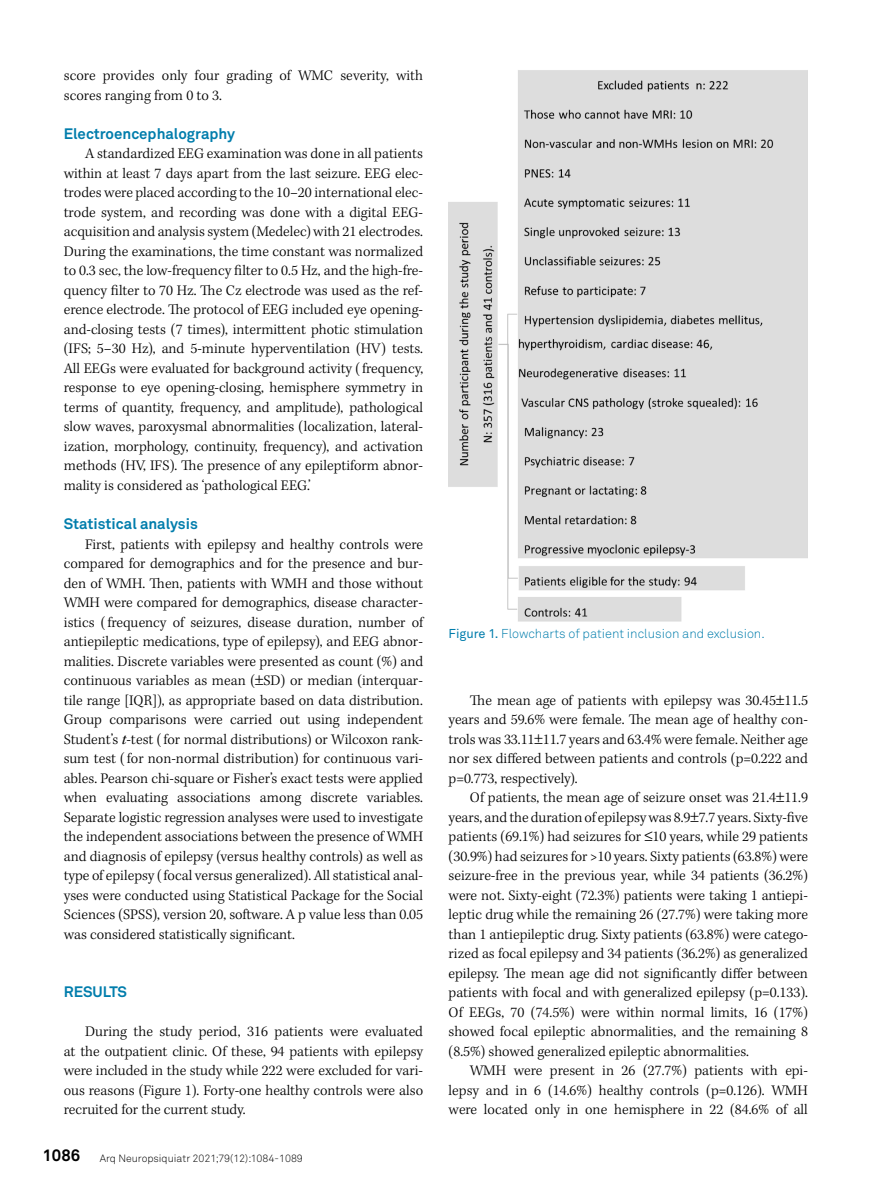
<style>
.page{position:relative;width:893px;height:1191px;background:#fff}
.page>*{position:absolute;margin:0;border:0;box-sizing:border-box;transform-origin:0 0}
.t1{font:300 15px/19.5px "Kepler Std";color:#000;text-align:justify}
.t2{font:700 15px "Akkurat Pro";color:#007dac}
.t3{font:12.75px "Akkurat Light Pro";color:#007dac}
.t4{font:10.5px "Akkurat Light Pro";color:#000}
.s1{font-weight:400;font-style:italic}
.s2{font-family:"Akkurat Pro";font-weight:700;font-size:16.5px}
.s3{font-family:"Akkurat Pro"}
</style>
<div class="page">
<img style="left:449px;top:70px;width:359px;height:552px">
<p class="t1" style="left:64px;top:67px;width:361px">score provides only four grading of WMC severity, with scores ranging from 0 to 3.</p>
<p class="t2" style="left:64px;top:124px;width:173px">Electroencephalography</p>
<p class="t1" style="left:64px;top:145px;width:361px;text-indent:21px">A standardized EEG examination was done in all patients within at least 7 days apart from the last seizure. EEG elec&shy;trodes were placed according to the 10–20 international elec&shy;trode system, and recording was done with a digital EEG&shy;acquisition and analysis system (Medelec) with 21 electrodes.<br>During the examinations, the time constant was normalized to 0.3 sec, the low-frequency filter to 0.5 Hz, and the high-fre&shy;quency filter to 70 Hz. The Cz electrode was used as the ref&shy;erence electrode. The protocol of EEG included eye opening&shy;and-closing tests (7 times), intermittent photic stimulation (IFS; 5–30 Hz), and 5-minute hyperventilation (HV) tests.<br>All EEGs were evaluated for background activity ( frequency, response to eye opening-closing, hemisphere symmetry in terms of quantity, frequency, and amplitude), pathological slow waves, paroxysmal abnormalities (localization, lateral&shy;ization, morphology, continuity, frequency), and activation methods (HV, IFS). The presence of any epileptiform abnor&shy;mality is considered as ‘pathological EEG.’</p>
<p class="t2" style="left:64px;top:514px;width:136px">Statistical analysis</p>
<p class="t1" style="left:64px;top:535px;width:361px;text-indent:21px">First, patients with epilepsy and healthy controls were compared for demographics and for the presence and bur&shy;den of WMH. Then, patients with WMH and those without WMH were compared for demographics, disease character&shy;istics ( frequency of seizures, disease duration, number of antiepileptic medications, type of epilepsy), and EEG abnor&shy;malities. Discrete variables were presented as count (%) and continuous variables as mean ( SD) or median (interquar&shy;tile range [IQR]), as appropriate based on data distribution.<br>Group comparisons were carried out using independent Student’s <span class="s1">t</span>-test ( for normal distributions) or Wilcoxon rank&shy;sum test ( for non-normal distribution) for continuous vari&shy;ables. Pearson chi-square or Fisher’s exact tests were applied when evaluating associations among discrete variables.<br>Separate logistic regression analyses were used to investigate the independent associations between the presence of WMH and diagnosis of epilepsy (versus healthy controls) as well as type of epilepsy ( focal versus generalized). All statistical anal&shy;yses were conducted using Statistical Package for the Social Sciences (SPSS), version 20, software. A p value less than 0.05 was considered statistically significant.</p>
<p class="t2" style="left:64px;top:982px;width:65px">RESULTS</p>
<p class="t1" style="left:64px;top:1022px;width:361px;text-indent:21px">During the study period, 316 patients were evaluated at the outpatient clinic. Of these, 94 patients with epilepsy were included in the study while 222 were excluded for vari&shy;ous reasons (Figure 1). Forty-one healthy controls were also recruited for the current study.</p>
<p class="t4" style="left:43px;top:1151px;width:262px"><span class="s2">1086</span> Arq Neuropsiquiatr 2021;79(12):1084-1089</p>
<p class="t3" style="left:449px;top:626px;width:318px"><span class="s3">Figure 1.</span> Flowcharts of patient inclusion and exclusion.</p>
<p class="t1" style="left:449px;top:691px;width:361px;text-indent:21px">The mean age of patients with epilepsy was 30.45 11.5 years and 59.6% were female. The mean age of healthy con&shy;trols was 33.11 11.7 years and 63.4% were female. Neither age nor sex differed between patients and controls (p=0.222 and p=0.773, respectively).</p>
<p class="t1" style="left:449px;top:788px;width:361px;text-indent:21px">Of patients, the mean age of seizure onset was 21.4 11.9 years, and the duration of epilepsy was 8.9 7.7 years. Sixty-five patients (69.1%) had seizures for ≤10 years, while 29 patients (30.9%) had seizures for &gt;10 years. Sixty patients (63.8%) were seizure-free in the previous year, while 34 patients (36.2%) were not. Sixty-eight (72.3%) patients were taking 1 antiepi&shy;leptic drug while the remaining 26 (27.7%) were taking more than 1 antiepileptic drug. Sixty patients (63.8%) were catego&shy;rized as focal epilepsy and 34 patients (36.2%) as generalized epilepsy. The mean age did not significantly differ between patients with focal and with generalized epilepsy (p=0.133).<br>Of EEGs, 70 (74.5%) were within normal limits, 16 (17%) showed focal epileptic abnormalities, and the remaining 8 (8.5%) showed generalized epileptic abnormalities.</p>
<p class="t1" style="left:449px;top:1061px;width:361px;text-indent:21px">WMH were present in 26 (27.7%) patients with epi&shy;lepsy and in 6 (14.6%) healthy controls (p=0.126). WMH were located only in one hemisphere in 22 (84.6% of all</p>
</div>
